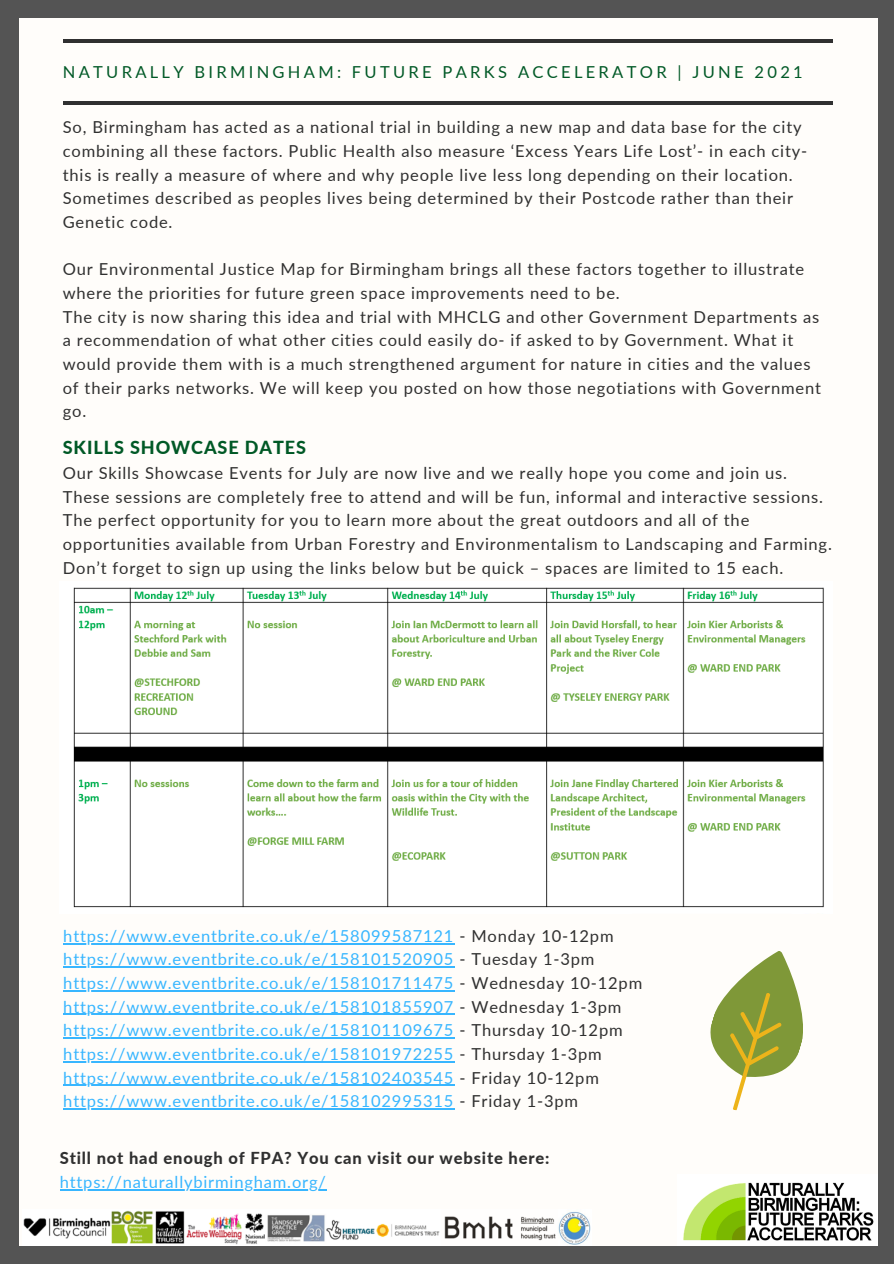
<style>
.page{position:relative;width:894px;height:1264px;background:#fff}
.page>*{position:absolute;margin:0;border:0;box-sizing:border-box;transform-origin:0 0}
.t1{font:800 18px "Lato";letter-spacing:.05em;color:#005926}
.t2{font:16.5px/23.7px "Lato";letter-spacing:.05em;color:#303030}
.t3{font:16.5px "Lato";letter-spacing:.05em;color:#38b6ff}
.t4{font:16.5px "Lato";letter-spacing:.2em;color:#005926}
.t5{font:800 16.5px "Lato";letter-spacing:.05em;color:#303030}
.s1{color:#303030}
</style>
<div class="page">
<div style="left:0;top:0;width:893px;height:1263px;background:#545454"></div>
<div style="left:19px;top:18px;width:858px;height:1228px;background:#fffdfa"></div>
<hr style="left:63px;top:39px;width:769px;height:4px;background:#303030">
<hr style="left:63px;top:101px;width:769px;height:4px;background:#303030">
<img style="left:23px;top:1210px;width:568px;height:35px">
<img style="left:683px;top:1182px;width:191px;height:59px">
<img style="left:73px;top:587px;width:751px;height:321px">
<hr style="left:60px;top:1189px;width:266px;height:1px;background:#38b6ff">
<hr style="left:63px;top:942px;width:391px;height:2px;background:#38b6ff">
<hr style="left:63px;top:966px;width:391px;height:1px;background:#38b6ff">
<hr style="left:63px;top:990px;width:391px;height:1px;background:#38b6ff">
<hr style="left:63px;top:1013px;width:391px;height:2px;background:#38b6ff">
<hr style="left:63px;top:1037px;width:391px;height:1px;background:#38b6ff">
<hr style="left:63px;top:1061px;width:391px;height:1px;background:#38b6ff">
<hr style="left:63px;top:1084px;width:391px;height:1px;background:#38b6ff">
<hr style="left:63px;top:1108px;width:391px;height:1px;background:#38b6ff">
<svg style="left:710px;top:951px;width:93px;height:160px"></svg>
<p class="t4" style="left:63px;top:62px;width:741px">NATURALLY BIRMINGHAM: FUTURE PARKS ACCELERATOR | JUNE 2021</p>
<p class="t2" style="left:63px;top:115px;width:745px">So, Birmingham has acted as a national trial in building a new map and data base for the city combining all these factors. Public Health also measure ‘Excess Years Life Lost’- in each city&shy;this is really a measure of where and why people live less long depending on their location.<br>Sometimes described as peoples lives being determined by their Postcode rather than their Genetic code.</p>
<p class="t2" style="left:63px;top:257px;width:742px">Our Environmental Justice Map for Birmingham brings all these factors together to illustrate where the priorities for future green space improvements need to be.</p>
<p class="t2" style="left:63px;top:304px;width:759px">The city is now sharing this idea and trial with MHCLG and other Government Departments as a recommendation of what other cities could easily do- if asked to by Government. What it would provide them with is a much strengthened argument for nature in cities and the values of their parks networks. We will keep you posted on how those negotiations with Government go.</p>
<p class="t1" style="left:63px;top:436px;width:245px">SKILLS SHOWCASE DATES</p>
<p class="t2" style="left:63px;top:461px;width:770px">Our Skills Showcase Events for July are now live and we really hope you come and join us.<br>These sessions are completely free to attend and will be fun, informal and interactive sessions.<br>The perfect opportunity for you to learn more about the great outdoors and all of the opportunities available from Urban Forestry and Environmentalism to Landscaping and Farming.<br>Don’t forget to sign up using the links below but be quick – spaces are limited to 15 each.</p>
<p class="t3" style="left:63px;top:925px;width:551px">https://www.eventbrite.co.uk/e/158099587121 <span class="s1">- Monday 10-12pm</span></p>
<p class="t3" style="left:63px;top:949px;width:532px">https://www.eventbrite.co.uk/e/158101520905 <span class="s1">- Tuesday 1-3pm</span></p>
<p class="t3" style="left:63px;top:972px;width:580px">https://www.eventbrite.co.uk/e/158101711475 <span class="s1">- Wednesday 10-12pm</span></p>
<p class="t3" style="left:63px;top:996px;width:559px">https://www.eventbrite.co.uk/e/158101855907 <span class="s1">- Wednesday 1-3pm</span></p>
<p class="t3" style="left:63px;top:1020px;width:560px">https://www.eventbrite.co.uk/e/158101109675 <span class="s1">- Thursday 10-12pm</span></p>
<p class="t3" style="left:63px;top:1043px;width:540px">https://www.eventbrite.co.uk/e/158101972255 <span class="s1">- Thursday 1-3pm</span></p>
<p class="t3" style="left:63px;top:1067px;width:537px">https://www.eventbrite.co.uk/e/158102403545 <span class="s1">- Friday 10-12pm</span></p>
<p class="t3" style="left:63px;top:1091px;width:516px">https://www.eventbrite.co.uk/e/158102995315 <span class="s1">- Friday 1-3pm</span></p>
<p class="t5" style="left:60px;top:1148px;width:491px">Still not had enough of FPA? You can visit our website here:</p>
<p class="t3" style="left:60px;top:1171px;width:267px">https://naturallybirmingham.org/</p>
</div>
